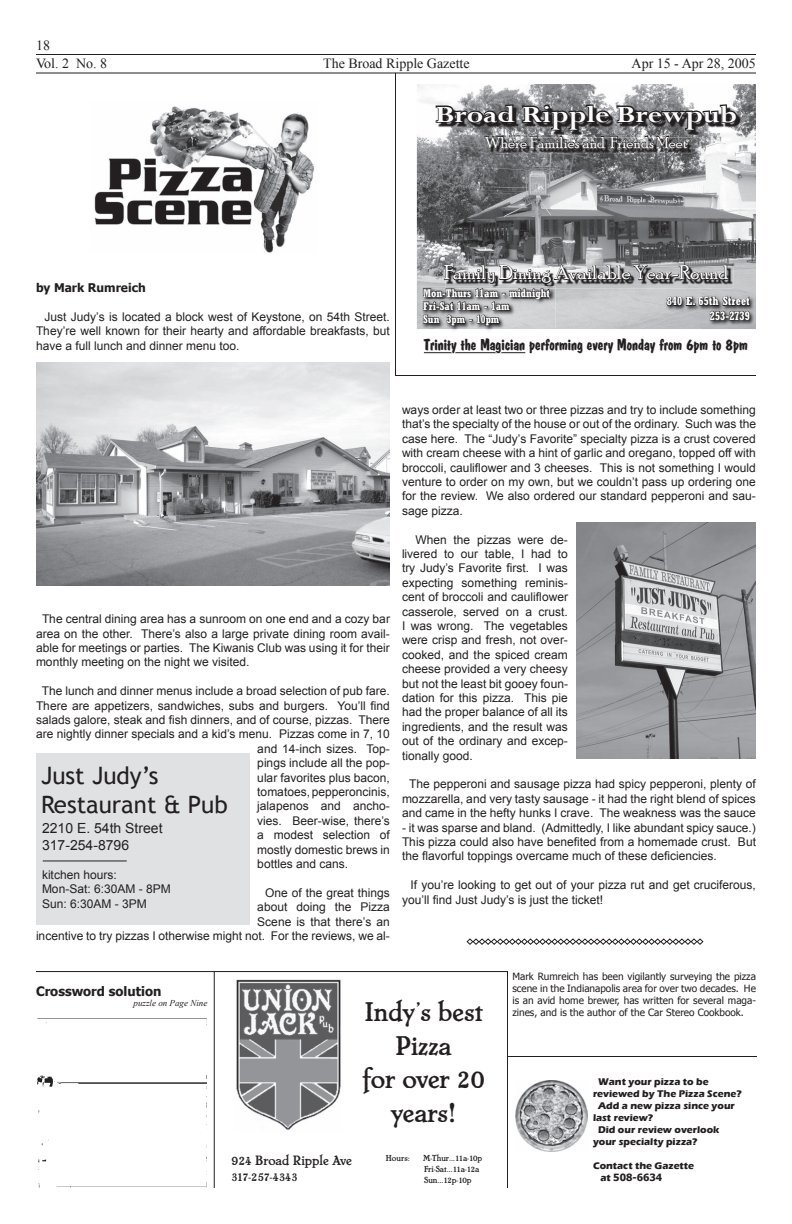
<style>
.page{position:relative;width:792px;height:1224px;background:#fff}
.page>*{position:absolute;margin:0;border:0;box-sizing:border-box;transform-origin:0 0}
.t1{font:28px/33.6px "Chesterfield Ant D";color:#231f20;text-align:center}
.t2{font:700 26px "Perpetua";color:#fff;scale:1.18 1}
.t3{font:24px/28.8px "Trebuchet MS";color:#231f20}
.t4{font:20px "Poor Richard";color:#fff}
.t5{font:16px "Joan";color:#231f20}
.t6{font:16px "Poor Richard";color:#fff}
.t7{font:14px "Times New Roman";color:#231f20}
.t8{font:14px/16.8px "Arial";color:#231f20}
.t9{font:14px "Chesterfield Ant D";color:#231f20}
.t10{font:700 13px "Tahoma";color:#231f20}
.t11{font:13px "Chesterfield Ant D";letter-spacing:-.04em;color:#231f20}
.t12{font:12px/14.4px "Arial";color:#231f20;text-align:justify}
.t13{font:700 condensed 12px/14.4px "Rockwell";color:#fff;text-align:right}
.t14{font:700 12px "Tahoma";color:#231f20}
.t15{font:700 condensed 11px/13.2px "Rockwell";color:#fff}
.t16{font:10px/12px "Tahoma";color:#231f20;text-align:justify}
.t17{font:700 10px "Eras ITC";color:#231f20}
.t18{font:700 10px "Tahoma";color:#231f20}
.t19{font:9px/10.8px "Chesterfield Ant D";color:#231f20}
.t20{font:italic 9px "Times New Roman";color:#231f20}
.s1{font-family:"Eras ITC"}
</style>
<div class="page">
<hr style="left:36px;top:54px;width:720px;height:1px;background:#231f20">
<hr style="left:36px;top:72px;width:720px;height:2px;background:#231f20">
<hr style="left:507px;top:971px;width:1px;height:217px;background:#231f20">
<hr style="left:214px;top:972px;width:1px;height:216px;background:#231f20">
<hr style="left:36px;top:971px;width:472px;height:1px;background:#231f20">
<img style="left:94px;top:106px;width:220px;height:147px">
<img style="left:516px;top:1080px;width:72px;height:72px">
<img style="left:236px;top:980px;width:105px;height:150px">
<hr style="left:395px;top:375px;width:361px;height:1px;background:#231f20">
<hr style="left:395px;top:73px;width:1px;height:303px;background:#231f20">
<svg style="left:466px;top:938px;width:238px;height:7px"></svg>
<hr style="left:508px;top:1056px;width:249px;height:1px;background:#231f20">
<div style="left:36px;top:753px;width:213px;height:172px;background:#e0e1e3"></div>
<hr style="left:43px;top:860px;width:84px;height:1px;background:#231f20">
<img style="left:417px;top:84px;width:339px;height:245px">
<img style="left:751px;top:294px;width:5px;height:32px">
<svg style="left:422px;top:103px;width:329px;height:251px"></svg>
<img style="left:37px;top:1018px;width:170px;height:170px">
<img style="left:36px;top:363px;width:354px;height:222px">
<img style="left:576px;top:522px;width:180px;height:236px">
<p class="t7" style="left:36px;top:36px;width:15px">18</p>
<p class="t7" style="left:36px;top:54px;width:73px">Vol. 2 No. 8</p>
<p class="t7" style="left:323px;top:54px;width:148px">The Broad Ripple Gazette</p>
<p class="t7" style="left:632px;top:54px;width:126px">Apr 15 - Apr 28, 2005</p>
<h2 class="t2" style="left:436px;top:98px;width:257px">Broad Ripple Brewpub</h2>
<h3 class="t6" style="left:485px;top:133px;width:204px">Where Families and Friends Meet</h3>
<p class="t14" style="left:36px;top:279px;width:111px">by Mark Rumreich</p>
<p class="t12" style="left:36px;top:309px;width:355px;text-indent:9px">Just Judy’s is located a block west of Keystone, on 54th Street.<br>They’re well known for their hearty and affordable breakfasts, but have a full lunch and dinner menu too.</p>
<h3 class="t4" style="left:444px;top:261px;width:286px">Family Dining Available Year-Round</h3>
<p class="t15" style="left:423px;top:286px;width:128px">Mon-Thurs 11am - midnight<br>Fri-Sat 11am - 1am<br>Sun 3pm - 10pm</p>
<p class="t13" style="left:667px;top:294px;width:85px">840 E. 65th Street<br>253-2739</p>
<h3 class="t5" style="left:424px;top:335px;width:325px">Trinity the Magician performing every Monday from 6pm to 8pm</h3>
<p class="t12" style="left:36px;top:612px;width:355px;text-indent:6px">The central dining area has a sunroom on one end and a cozy bar area on the other. There’s also a large private dining room avail&shy;able for meetings or parties. The Kiwanis Club was using it for their monthly meeting on the night we visited.</p>
<p class="t12" style="left:42px;top:684px;width:350px">The lunch and dinner menus include a broad selection of pub fare.</p>
<p class="t12" style="left:36px;top:698px;width:355px">There are appetizers, sandwiches, subs and burgers. You’ll find</p>
<p class="t12" style="left:36px;top:713px;width:355px">salads galore, steak and fish dinners, and of course, pizzas. There</p>
<p class="t12" style="left:36px;top:727px;width:355px">are nightly dinner specials and a kid’s menu. Pizzas come in 7, 10</p>
<p class="t12" style="left:257px;top:741px;width:134px">and 14-inch sizes. Top-</p>
<p class="t12" style="left:257px;top:756px;width:134px">pings include all the pop-</p>
<p class="t12" style="left:257px;top:770px;width:134px">ular favorites plus bacon,</p>
<p class="t12" style="left:257px;top:785px;width:134px">tomatoes, pepperoncinis,</p>
<p class="t12" style="left:257px;top:799px;width:134px">jalapenos and ancho-</p>
<p class="t12" style="left:257px;top:813px;width:134px">vies. Beer-wise, there’s</p>
<p class="t12" style="left:257px;top:828px;width:134px">a modest selection of</p>
<p class="t12" style="left:257px;top:842px;width:134px">mostly domestic brews in</p>
<p class="t12" style="left:257px;top:857px;width:92px">bottles and cans.</p>
<p class="t12" style="left:36px;top:885px;width:355px;text-align:right">One of the great things<br>about doing the Pizza<br>Scene is that there’s an<br>incentive to try pizzas I otherwise might not. For the reviews, we al-</p>
<h3 class="t3" style="left:41px;top:761px;width:188px">Just Judy’s<br>Restaurant &amp; Pub</h3>
<p class="t8" style="left:42px;top:820px;width:122px">2210 E. 54th Street<br>317-254-8796</p>
<p class="t12" style="left:42px;top:868px;width:130px;text-align:left">kitchen hours:<br>Mon-Sat: 6:30AM - 8PM<br>Sun: 6:30AM - 3PM</p>
<p class="t12" style="left:402px;top:403px;width:356px">ways order at least two or three pizzas and try to include something that’s the specialty of the house or out of the ordinary. Such was the case here. The “Judy’s Favorite” specialty pizza is a crust covered with cream cheese with a hint of garlic and oregano, topped off with broccoli, cauliflower and 3 cheeses. This is not something I would venture to order on my own, but we couldn’t pass up ordering one for the review. We also ordered our standard pepperoni and sau&shy;sage pizza.</p>
<p class="t12" style="left:402px;top:532px;width:168px;text-indent:14px">When the pizzas were de&shy;livered to our table, I had to try Judy’s Favorite first. I was expecting something reminis&shy;cent of broccoli and cauliflower casserole, served on a crust.<br>I was wrong. The vegetables were crisp and fresh, not over&shy;cooked, and the spiced cream cheese provided a very cheesy but not the least bit gooey foun&shy;dation for this pizza. This pie had the proper balance of all its ingredients, and the result was out of the ordinary and excep&shy;tionally good.</p>
<p class="t12" style="left:402px;top:777px;width:355px;text-align:center">The pepperoni and sausage pizza had spicy pepperoni, plenty of mozzarella, and very tasty sausage - it had the right blend of spices and came in the hefty hunks I crave. The weakness was the sauce</p>
<p class="t12" style="left:402px;top:820px;width:356px">- it was sparse and bland. (Admittedly, I like abundant spicy sauce.)<br>This pizza could also have benefited from a homemade crust. But the flavorful toppings overcame much of these deficiencies.</p>
<p class="t12" style="left:402px;top:878px;width:355px;text-indent:8px">If you’re looking to get out of your pizza rut and get cruciferous, you’ll find Just Judy’s is just the ticket!</p>
<p class="t10" style="left:36px;top:982px;width:127px">Crossword solution</p>
<p class="t20" style="left:134px;top:997px;width:75px">puzzle on Page Nine</p>
<p class="t9" style="left:231px;top:1152px;width:122px">924 Broad Ripple Ave</p>
<p class="t11" style="left:231px;top:1169px;width:68px">317-257-4343</p>
<h1 class="t1" style="left:363px;top:995px;width:123px">Indy’s best<br>Pizza<br>for over 20 years!</h1>
<p class="t19" style="left:386px;top:1153px;width:25px">Hours:</p>
<p class="t19" style="left:423px;top:1153px;width:61px">M-Thur…11a-10p<br>Fri-Sat…11a-12a<br>Sun…12p-10p</p>
<p class="t16" style="left:512px;top:970px;width:245px">Mark Rumreich has been vigilantly surveying the pizza scene in the Indianapolis area for over two decades. He is an avid home brewer, has written for several maga&shy;zines, and is the author of the Car Stereo Cookbook.</p>
<p class="t17" style="left:598px;top:1076px;width:112px">Want your pizza to be</p>
<p class="t17" style="left:593px;top:1088px;width:150px">reviewed by The Pizza Scene?</p>
<p class="t17" style="left:598px;top:1100px;width:138px">Add a new pizza since your</p>
<p class="t17" style="left:593px;top:1112px;width:62px">last review?</p>
<p class="t17" style="left:598px;top:1124px;width:123px">Did our review overlook</p>
<p class="t17" style="left:593px;top:1136px;width:106px">your specialty pizza?</p>
<p class="t17" style="left:593px;top:1160px;width:103px">Contact the Gazette</p>
<p class="t18" style="left:600px;top:1170px;width:63px"><span class="s1">at</span> 508-6634</p>
</div>
